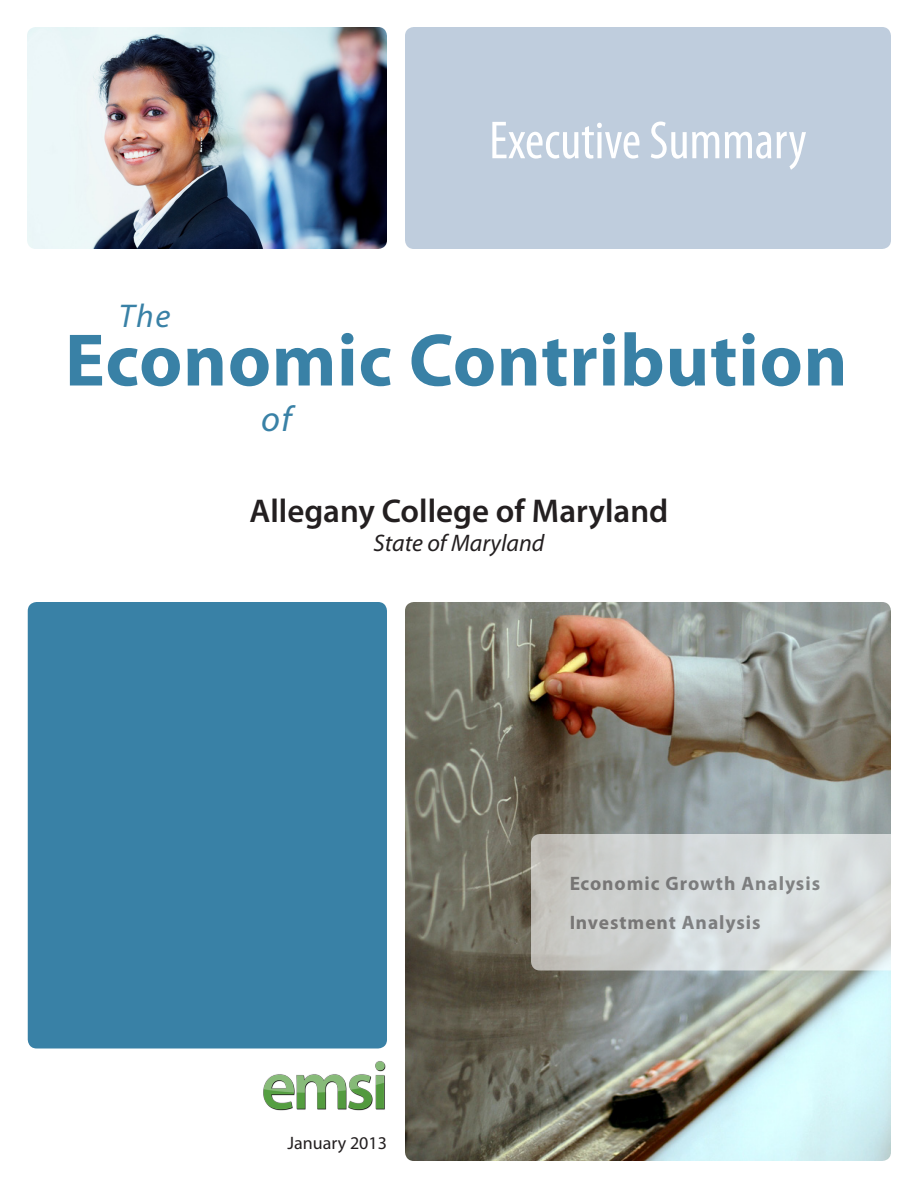
<style>
.page{position:relative;width:918px;height:1188px;background:#fff}
.page>*{position:absolute;margin:0;border:0;box-sizing:border-box;transform-origin:0 0}
.Heading_3{font:700 75px "Myriad Pro";letter-spacing:.01em;color:#3981a6}
.t1{font:condensed 54px "Myriad Pro";color:#fff}
.Heading_3-2{font:italic 36px "Myriad Pro";color:#3981a6}
.t2{font:600 33px "Myriad Pro";color:#231f20}
.Heading_3-3{font:italic 33px "Myriad Pro";color:#3981a6}
.t3{font:italic 24px "Myriad Pro";color:#231f20}
.t4{font:700 19.5px/39px "Myriad Pro";letter-spacing:.05em;color:#231f20}
.t5{font:18px "Myriad Pro";color:#231f20}
</style>
<div class="page">
<div style="left:28px;top:602px;width:359px;height:447px;background:#3981a6;border-radius:9px"></div>
<img style="left:405px;top:602px;width:486px;height:559px">
<svg style="left:531px;top:834px;width:387px;height:136px;background:#d5d8d7"></svg>
<div style="left:405px;top:27px;width:486px;height:222px;background:#bfcddd;border-radius:9px"></div>
<img style="left:27px;top:27px;width:360px;height:222px">
<img style="left:263px;top:1061px;width:123px;height:50px">
<p class="t1" style="left:489px;top:108px;width:319px">Executive Summary</p>
<p class="Heading_3-3" style="left:119px;top:296px;width:53px">The</p>
<p class="Heading_3" style="left:65px;top:311px;width:784px">Economic Contribution</p>
<p class="Heading_3-2" style="left:261px;top:396px;width:32px">of</p>
<p class="t2" style="left:250px;top:490px;width:420px">Allegany College of Maryland</p>
<p class="t3" style="left:374px;top:528px;width:172px">State of Maryland</p>
<p class="t5" style="left:288px;top:1132px;width:101px">January 2013</p>
<p class="t4" style="left:569px;top:863px;width:253px">Economic Growth Analysis<br>Investment Analysis</p>
</div>
